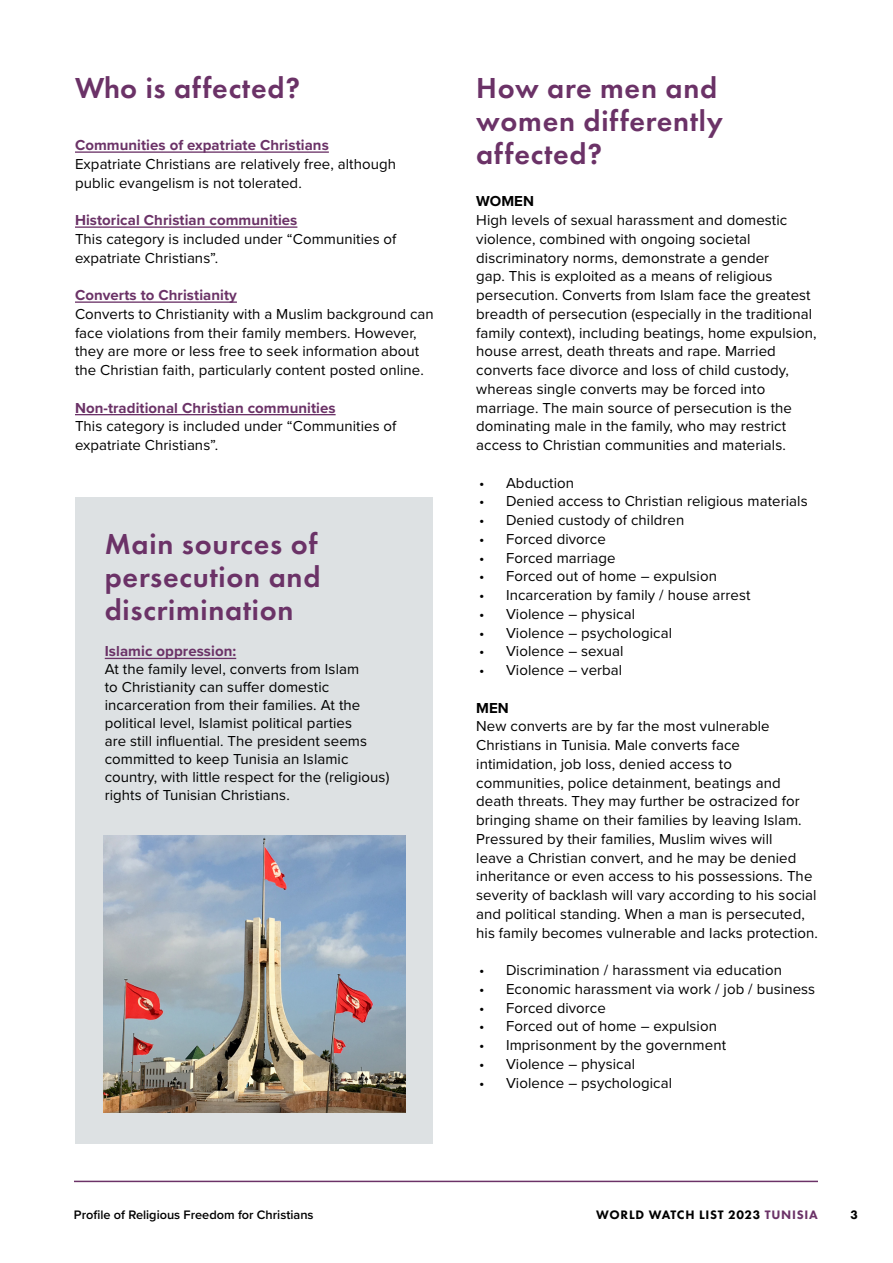
<style>
.page{position:relative;width:893px;height:1263px;background:#fff}
.page>*{position:absolute;margin:0;border:0;box-sizing:border-box;transform-origin:0 0}
.t1{font:600 30px/33px "Futura PT";letter-spacing:.025em;color:#6b3267;text-align:justify}
.t2{font:15px/18.8px "Proxima Nova";letter-spacing:.005em;color:#000}
.t3{font:700 15px "Proxima Nova";letter-spacing:.005em;color:#6b3267}
.t4{font:700 15px "Proxima Nova";letter-spacing:.005em;color:#000}
.t5{font:600 12.75px "Proxima Nova";color:#000}
.t6{font:800 12.75px "Futura PT";letter-spacing:.06em;color:#000}
.s1{color:#6b3267}
</style>
<div class="page">
<hr style="left:74px;top:1181px;width:744px;height:1px;background:#6b3267">
<div style="left:75px;top:497px;width:358px;height:647px;background:#dde1e3"></div>
<hr style="left:75px;top:151px;width:254px;height:2px;background:#6b3267">
<hr style="left:75px;top:226px;width:222px;height:2px;background:#6b3267">
<hr style="left:75px;top:301px;width:162px;height:2px;background:#6b3267">
<hr style="left:75px;top:414px;width:261px;height:1px;background:#6b3267">
<hr style="left:105px;top:658px;width:131px;height:1px;background:#6b3267">
<img style="left:104px;top:836px;width:301px;height:276px">
<h1 class="t1" style="left:75px;top:71px;width:227px">Who is affected?</h1>
<p class="t3" style="left:75px;top:134px;width:255px">Communities of expatriate Christians</p>
<p class="t2" style="left:75px;top:154px;width:323px">Expatriate Christians are relatively free, although public evangelism is not tolerated.</p>
<p class="t3" style="left:75px;top:209px;width:224px">Historical Christian communities</p>
<p class="t2" style="left:75px;top:229px;width:323px">This category is included under “Communities of expatriate Christians”.</p>
<p class="t3" style="left:75px;top:284px;width:163px">Converts to Christianity</p>
<p class="t2" style="left:75px;top:304px;width:360px">Converts to Christianity with a Muslim background can face violations from their family members. However, they are more or less free to seek information about the Christian faith, particularly content posted online.</p>
<p class="t3" style="left:75px;top:396px;width:262px">Non-traditional Christian communities</p>
<p class="t2" style="left:75px;top:416px;width:323px">This category is included under “Communities of expatriate Christians”.</p>
<h1 class="t1" style="left:105px;top:527px;width:217px">Main sources of persecution and discrimination</h1>
<p class="t3" style="left:105px;top:640px;width:133px">Islamic oppression:</p>
<p class="t2" style="left:105px;top:660px;width:286px;line-height:18px">At the family level, converts from Islam<br>to Christianity can suffer domestic incarceration from their families. At the political level, Islamist political parties<br>are still influential. The president seems committed to keep Tunisia an Islamic country, with little respect for the (religious) rights of Tunisian Christians.</p>
<h1 class="t1" style="left:476px;top:71px;width:248px;text-align:left">How are men and women differently affected?</h1>
<p class="t4" style="left:476px;top:190px;width:59px">WOMEN</p>
<p class="t2" style="left:476px;top:210px;width:342px">High levels of sexual harassment and domestic violence, combined with ongoing societal discriminatory norms, demonstrate a gender<br>gap. This is exploited as a means of religious persecution. Converts from Islam face the greatest breadth of persecution (especially in the traditional family context), including beatings, home expulsion, house arrest, death threats and rape. Married converts face divorce and loss of child custody, whereas single converts may be forced into marriage. The main source of persecution is the dominating male in the family, who may restrict access to Christian communities and materials.</p>
<p class="t2" style="left:479px;top:472px;width:97px">• Abduction</p>
<p class="t2" style="left:479px;top:491px;width:330px">• Denied access to Christian religious materials</p>
<p class="t2" style="left:479px;top:510px;width:207px">• Denied custody of children</p>
<p class="t2" style="left:479px;top:529px;width:128px">• Forced divorce</p>
<p class="t2" style="left:479px;top:547px;width:138px">• Forced marriage</p>
<p class="t2" style="left:479px;top:566px;width:239px">• Forced out of home – expulsion</p>
<p class="t2" style="left:479px;top:585px;width:273px">• Incarceration by family / house arrest</p>
<p class="t2" style="left:479px;top:604px;width:158px">• Violence – physical</p>
<p class="t2" style="left:479px;top:622px;width:195px">• Violence – psychological</p>
<p class="t2" style="left:479px;top:641px;width:146px">• Violence – sexual</p>
<p class="t2" style="left:479px;top:660px;width:145px">• Violence – verbal</p>
<p class="t4" style="left:476px;top:696px;width:34px">MEN</p>
<p class="t2" style="left:476px;top:716px;width:343px">New converts are by far the most vulnerable Christians in Tunisia. Male converts face intimidation, job loss, denied access to communities, police detainment, beatings and death threats. They may further be ostracized for bringing shame on their families by leaving Islam.<br>Pressured by their families, Muslim wives will<br>leave a Christian convert, and he may be denied inheritance or even access to his possessions. The severity of backlash will vary according to his social and political standing. When a man is persecuted, his family becomes vulnerable and lacks protection.</p>
<p class="t2" style="left:479px;top:960px;width:304px">• Discrimination / harassment via education</p>
<p class="t2" style="left:479px;top:979px;width:338px">• Economic harassment via work / job / business</p>
<p class="t2" style="left:479px;top:997px;width:128px">• Forced divorce</p>
<p class="t2" style="left:479px;top:1016px;width:239px">• Forced out of home – expulsion</p>
<p class="t2" style="left:479px;top:1035px;width:249px">• Imprisonment by the government</p>
<p class="t2" style="left:479px;top:1054px;width:158px">• Violence – physical</p>
<p class="t2" style="left:479px;top:1072px;width:195px">• Violence – psychological</p>
<p class="t5" style="left:74px;top:1205px;width:241px">Profile of Religious Freedom for Christians</p>
<p class="t6" style="left:596px;top:1207px;width:223px">WORLD WATCH LIST 2023 <span class="s1">TUNISIA</span></p>
<p class="t6" style="left:850px;top:1207px;width:9px">3</p>
</div>
